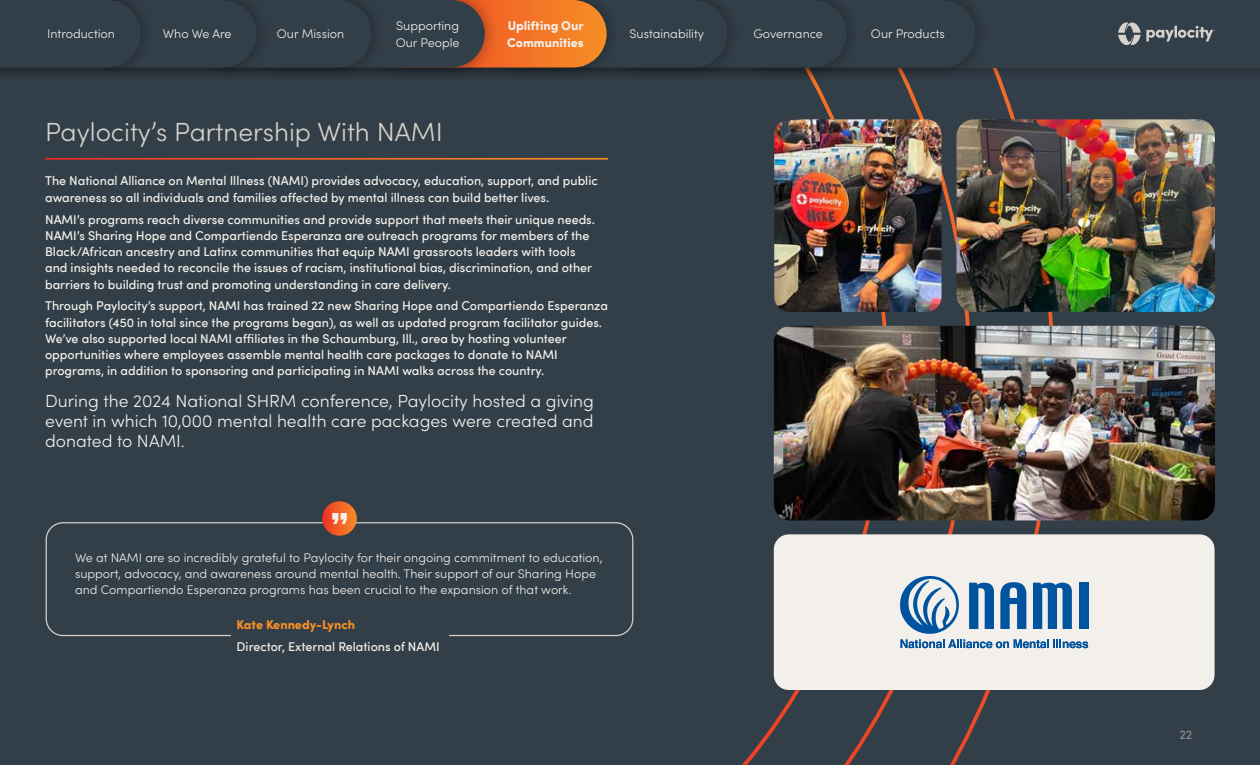
<style>
.page{position:relative;width:1260px;height:765px;background:#fff}
.page>*{position:absolute;margin:0;border:0;box-sizing:border-box;transform-origin:0 0}
.t1{font:300 26.25px "Sofia Pro";color:#d6d1ca}
.t2{font:300 17.5px/20px "Sofia Pro";color:#f3f0eb;text-align:justify}
.t3{font:500 12.5px/16.2px "Sofia Pro";color:#f3f0eb}
.t4{font:300 12.5px/16.2px "Sofia Pro";color:#f3f0eb}
.t5{font:900 12.5px/17.5px "Sofia Pro";color:#f3f0eb}
.t6{font:900 12.5px "Sofia Pro";color:#f78f26}
.t7{font:500 12.5px "Sofia Pro";color:#898a8d}
</style>
<div class="page">
<div style="left:1054px;top:80px;width:206px;height:685px;background:#323e48"></div>
<div style="left:0;top:80px;width:1054px;height:685px;background:#323e48"></div>
<hr style="left:45px;top:158px;width:563px;height:2px;background:#fff">
<img style="left:957px;top:119px;width:258px;height:193px">
<img style="left:774px;top:119px;width:168px;height:193px">
<div style="left:774px;top:534px;width:441px;height:156px;background:#f3f0eb;border-radius:15px"></div>
<svg style="left:900px;top:576px;width:188px;height:72px"></svg>
<div style="left:46px;top:522px;width:587px;height:114px;border:1px solid #d6d1ca;border-radius:17px"></div>
<div style="left:231px;top:614px;width:217px;height:43px;background:#323e48"></div>
<svg style="left:322px;top:501px;width:35px;height:35px"></svg>
<svg style="left:332px;top:513px;width:15px;height:11px"></svg>
<img style="left:774px;top:326px;width:441px;height:194px">
<div style="left:0;top:0;width:1260px;height:80px;background:#2e3942"></div>
<div style="left:0;top:0;width:1260px;height:68px;background:#323e48"></div>
<svg style="left:1118px;top:23px;width:97px;height:22px"></svg>
<div style="left:724px;top:0;width:266px;height:82px;background:#000;opacity:.4"></div>
<div style="left:738px;top:0;width:238px;height:68px;background:#323e48;border-radius:34px"></div>
<div style="left:595px;top:0;width:266px;height:82px;background:#000;opacity:.4"></div>
<div style="left:609px;top:0;width:238px;height:68px;background:#323e48;border-radius:34px"></div>
<div style="left:475px;top:0;width:267px;height:82px;background:#000;opacity:.4"></div>
<div style="left:490px;top:0;width:237px;height:68px;background:#323e48;border-radius:34px"></div>
<div style="left:355px;top:0;width:266px;height:82px;background:#000;opacity:.4"></div>
<svg style="left:369px;top:0;width:238px;height:68px"></svg>
<div style="left:233px;top:0;width:266px;height:82px;background:#000;opacity:.4"></div>
<div style="left:247px;top:0;width:238px;height:68px;background:#323e48;border-radius:34px"></div>
<div style="left:185px;top:0;width:201px;height:82px;background:#000;opacity:.4"></div>
<div style="left:200px;top:0;width:171px;height:68px;background:#323e48;border-radius:34px"></div>
<div style="left:76px;top:0;width:195px;height:82px;background:#000;opacity:.4"></div>
<div style="left:90px;top:0;width:167px;height:68px;background:#323e48;border-radius:34px"></div>
<div style="left:0;top:0;width:155px;height:82px;background:#000;opacity:.4"></div>
<svg style="left:0;top:0;width:141px;height:68px"></svg>
<p class="t4" style="left:47px;top:25px;width:69px">Introduction</p>
<p class="t4" style="left:163px;top:25px;width:70px">Who We Are</p>
<p class="t4" style="left:277px;top:25px;width:69px">Our Mission</p>
<p class="t4" style="left:396px;top:16px;width:65px;line-height:17.5px">Supporting<br>Our People</p>
<p class="t5" style="left:507px;top:16px;width:78px">Uplifting Our<br>Communities</p>
<p class="t4" style="left:630px;top:25px;width:76px">Sustainability</p>
<p class="t4" style="left:753px;top:25px;width:71px">Governance</p>
<p class="t4" style="left:871px;top:25px;width:76px">Our Products</p>
<h1 class="t1" style="left:45px;top:113px;width:399px">Paylocity’s Partnership With NAMI</h1>
<p class="t3" style="left:45px;top:172px;width:554px">The National Alliance on Mental Illness (NAMI) provides advocacy, education, support, and public awareness so all individuals and families affected by mental illness can build better lives.</p>
<p class="t3" style="left:45px;top:210px;width:551px">NAMI’s programs reach diverse communities and provide support that meets their unique needs.<br>NAMI’s Sharing Hope and Compartiendo Esperanza are outreach programs for members of the Black/African ancestry and Latinx communities that equip NAMI grassroots leaders with tools and insights needed to reconcile the issues of racism, institutional bias, discrimination, and other barriers to building trust and promoting understanding in care delivery.</p>
<p class="t3" style="left:45px;top:297px;width:564px">Through Paylocity’s support, NAMI has trained 22 new Sharing Hope and Compartiendo Esperanza facilitators (450 in total since the programs began), as well as updated program facilitator guides.<br>We’ve also supported local NAMI affiliates in the Schaumburg, Ill., area by hosting volunteer opportunities where employees assemble mental health care packages to donate to NAMI programs, in addition to sponsoring and participating in NAMI walks across the country.</p>
<h2 class="t2" style="left:45px;top:390px;width:550px">During the 2024 National SHRM conference, Paylocity hosted a giving event in which 10,000 mental health care packages were created and donated to NAMI.</h2>
<p class="t4" style="left:75px;top:549px;width:529px">We at NAMI are so incredibly grateful to Paylocity for their ongoing commitment to education, support, advocacy, and awareness around mental health. Their support of our Sharing Hope and Compartiendo Esperanza programs has been crucial to the expansion of that work.</p>
<p class="t6" style="left:237px;top:615px;width:120px">Kate Kennedy-Lynch</p>
<p class="t3" style="left:237px;top:638px;width:205px">Director, External Relations of NAMI</p>
<p class="t7" style="left:1179px;top:726px;width:15px">22</p>
</div>
